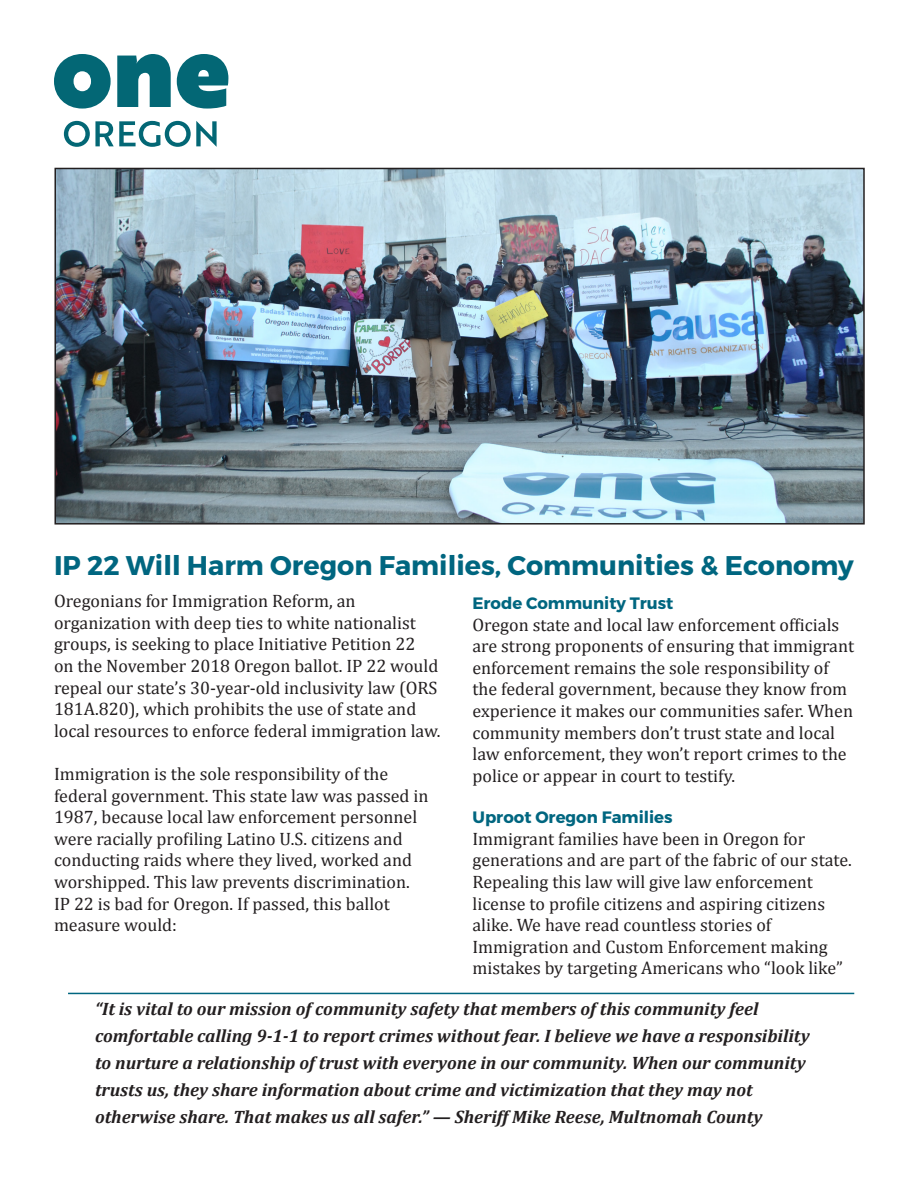
<style>
.page{position:relative;width:918px;height:1188px;background:#fff}
.page>*{position:absolute;margin:0;border:0;box-sizing:border-box;transform-origin:0 0}
.headline{font:700 27px "Montserrat";color:#006680}
.Copy{font:18px/21.6px "Cambria";color:#231f20}
.Pull_Quote{font:italic 700 18px/27px "Cambria";color:#231f20}
.Subheads{font:700 16.5px "Montserrat";color:#006680}
</style>
<div class="page">
<hr style="left:68px;top:993px;width:786px;height:1px;background:#006680">
<svg style="left:54px;top:54px;width:57px;height:55px"></svg>
<svg style="left:117px;top:54px;width:54px;height:53px"></svg>
<svg style="left:177px;top:54px;width:51px;height:55px"></svg>
<svg style="left:64px;top:121px;width:153px;height:26px"></svg>
<img style="left:57px;top:171px;width:805px;height:351px">
<div style="left:54px;top:168px;width:811px;height:357px;border:2px solid #231f20"></div>
<p class="headline" style="left:54px;top:549px;width:801px">IP 22 Will Harm Oregon Families, Communities &amp; Economy</p>
<p class="Copy" style="left:54px;top:590px;width:388px">Oregonians for Immigration Reform, an organization with deep ties to white nationalist groups, is seeking to place Initiative Petition 22<br>on the November 2018 Oregon ballot. IP 22 would repeal our state’s 30-year-old inclusivity law (ORS 181A.820), which prohibits the use of state and local resources to enforce federal immigration law.</p>
<p class="Copy" style="left:54px;top:763px;width:376px">Immigration is the sole responsibility of the federal government. This state law was passed in 1987, because local law enforcement personnel were racially profiling Latino U.S. citizens and conducting raids where they lived, worked and worshipped. This law prevents discrimination.</p>
<p class="Copy" style="left:54px;top:893px;width:337px">IP 22 is bad for Oregon. If passed, this ballot measure would:</p>
<p class="Subheads" style="left:472px;top:593px;width:202px">Erode Community Trust</p>
<p class="Copy" style="left:472px;top:614px;width:383px">Oregon state and local law enforcement officials are strong proponents of ensuring that immigrant enforcement remains the sole responsibility of the federal government, because they know from experience it makes our communities safer. When community members don’t trust state and local law enforcement, they won’t report crimes to the police or appear in court to testify.</p>
<p class="Subheads" style="left:472px;top:807px;width:202px">Uproot Oregon Families</p>
<p class="Copy" style="left:472px;top:828px;width:381px">Immigrant families have been in Oregon for generations and are part of the fabric of our state.<br>Repealing this law will give law enforcement license to profile citizens and aspiring citizens alike. We have read countless stories of Immigration and Custom Enforcement making mistakes by targeting Americans who “look like”</p>
<p class="Pull_Quote" style="left:95px;top:995px;width:716px">“It is vital to our mission of community safety that members of this community feel comfortable calling 9-1-1 to report crimes without fear. I believe we have a responsibility to nurture a relationship of trust with everyone in our community. When our community trusts us, they share information about crime and victimization that they may not otherwise share. That makes us all safer.” — Sheriff Mike Reese, Multnomah County</p>
</div>
